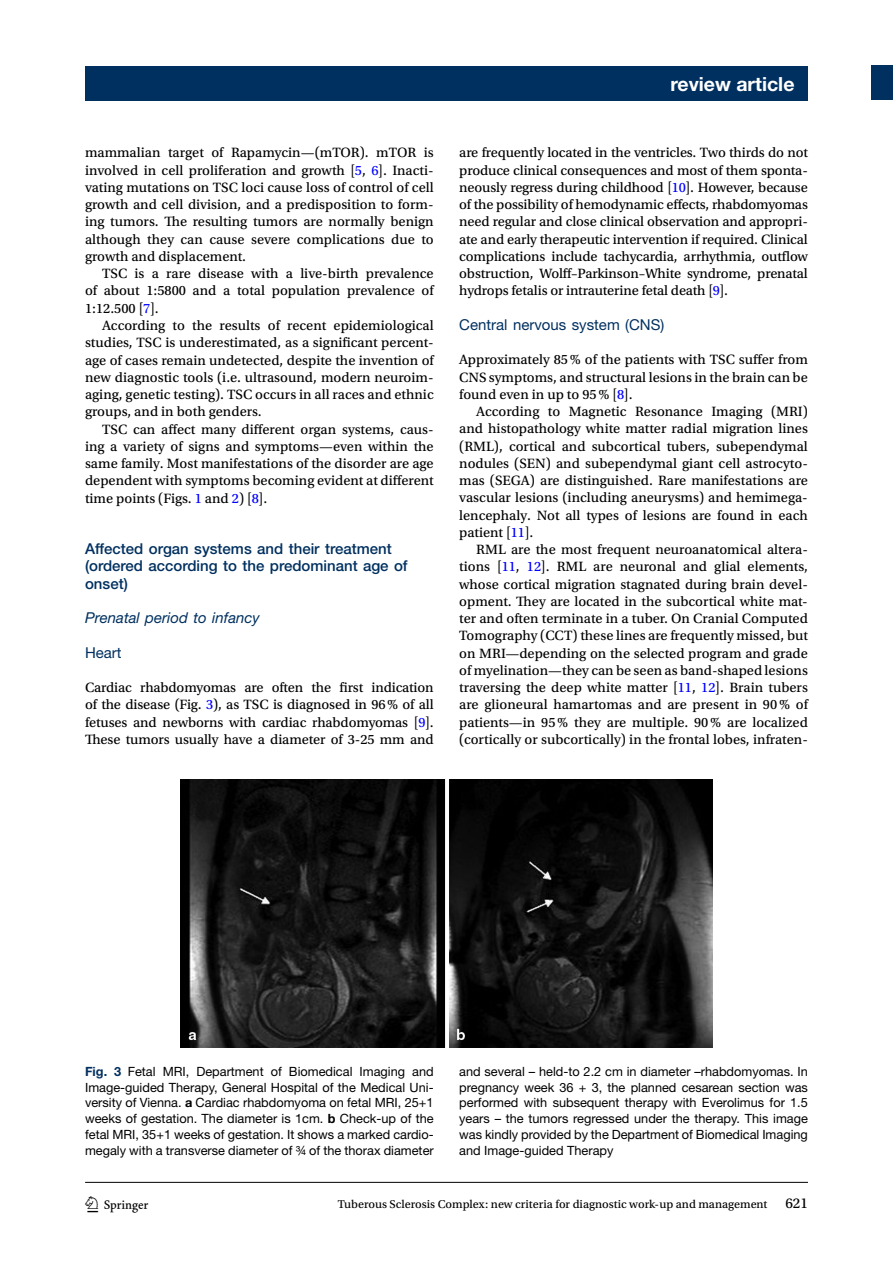
<style>
.page{position:relative;width:893px;height:1263px;background:#fff}
.page>*{position:absolute;margin:0;border:0;box-sizing:border-box;transform-origin:0 0}
.t1{font:22.5px "Springnew";color:#000}
.t2{font:700 19.5px "Helvetica Neue";color:#fff}
.t3{font:500 15px/17.2px "Helvetica Neue";color:#00305f}
.t4{font:15px "Helvetica Neue";color:#00305f}
.t5{font:italic 15px "Helvetica Neue";color:#00305f}
.t6{font:14.25px/17.2px "Utopia Std Capt";color:#000;text-align:justify}
.t7{font:12.75px/15.8px "Helvetica Neue";color:#000;text-align:justify}
.t8{font:12px "Utopia Std Capt";color:#000}
.s1{color:#00f}
.s2{font-weight:700;color:#00305f}
.s3{font-weight:700}
.s4{font-size:15px}
</style>
<div class="page">
<div style="left:85px;top:66px;width:722px;height:34px;background:#00305f"></div>
<div style="left:872px;top:66px;width:21px;height:34px;background:#00305f"></div>
<hr style="left:85px;top:1182px;width:723px;height:1px;background:#000">
<img style="left:181px;top:780px;width:531px;height:268px">
<p class="t6" style="left:85px;top:144px;width:350px">mammalian target of Rapamycin—(mTOR). mTOR is involved in cell proliferation and growth [<span class="s1">5</span>, <span class="s1">6</span>]. Inacti&shy;vating mutations on TSC loci cause loss of control of cell growth and cell division, and a predisposition to form&shy;ing tumors. The resulting tumors are normally benign although they can cause severe complications due to growth and displacement.</p>
<p class="t6" style="left:85px;top:265px;width:350px;text-indent:17px">TSC is a rare disease with a live-birth prevalence of about 1:5800 and a total population prevalence of 1:12.500 [<span class="s1">7</span>].</p>
<p class="t6" style="left:85px;top:317px;width:350px;text-indent:17px">According to the results of recent epidemiological studies, TSC is underestimated, as a significant percent&shy;age of cases remain undetected, despite the invention of new diagnostic tools (i.e. ultrasound, modern neuroim&shy;aging, genetic testing). TSC occurs in all races and ethnic groups, and in both genders.</p>
<p class="t6" style="left:85px;top:421px;width:350px;text-indent:17px">TSC can affect many different organ systems, caus&shy;ing a variety of signs and symptoms—even within the same family. Most manifestations of the disorder are age dependent with symptoms becoming evident at different time points (Figs. <span class="s1">1</span> and <span class="s1">2</span>) [<span class="s1">8</span>].</p>
<p class="t3" style="left:85px;top:540px;width:324px">Affected organ systems and their treatment (ordered according to the predominant age of onset)</p>
<p class="t5" style="left:85px;top:609px;width:176px">Prenatal period to infancy</p>
<p class="t4" style="left:85px;top:643px;width:38px">Heart</p>
<p class="t6" style="left:85px;top:679px;width:350px">Cardiac rhabdomyomas are often the first indication of the disease (Fig. <span class="s1">3</span>), as TSC is diagnosed in 96% of all fetuses and newborns with cardiac rhabdomyomas [<span class="s1">9</span>].<br>These tumors usually have a diameter of 3-25 mm and</p>
<h2 class="t2" style="left:670px;top:72px;width:126px">review article</h2>
<p class="t6" style="left:459px;top:144px;width:350px">are frequently located in the ventricles. Two thirds do not produce clinical consequences and most of them sponta&shy;neously regress during childhood [<span class="s1">10</span>]. However, because of the possibility of hemodynamic effects, rhabdomyomas need regular and close clinical observation and appropri&shy;ate and early therapeutic intervention if required. Clinical complications include tachycardia, arrhythmia, outflow obstruction, Wolff–Parkinson–White syndrome, prenatal hydrops fetalis or intrauterine fetal death [<span class="s1">9</span>].</p>
<p class="t4" style="left:459px;top:315px;width:207px">Central nervous system (CNS)</p>
<p class="t6" style="left:459px;top:351px;width:350px">Approximately 85% of the patients with TSC suffer from CNS symptoms, and structural lesions in the brain can be found even in up to 95% [<span class="s1">8</span>].</p>
<p class="t6" style="left:459px;top:403px;width:350px;text-indent:17px">According to Magnetic Resonance Imaging (MRI) and histopathology white matter radial migration lines (RML), cortical and subcortical tubers, subependymal nodules (SEN) and subependymal giant cell astrocyto&shy;mas (SEGA) are distinguished. Rare manifestations are vascular lesions (including aneurysms) and hemimega&shy;lencephaly. Not all types of lesions are found in each patient [<span class="s1">11</span>].</p>
<p class="t6" style="left:459px;top:541px;width:350px;text-indent:17px">RML are the most frequent neuroanatomical altera&shy;tions [<span class="s1">11</span>, <span class="s1">12</span>]. RML are neuronal and glial elements, whose cortical migration stagnated during brain devel&shy;opment. They are located in the subcortical white mat&shy;ter and often terminate in a tuber. On Cranial Computed Tomography (CCT) these lines are frequently missed, but on MRI—depending on the selected program and grade of myelination—they can be seen as band-shaped lesions traversing the deep white matter [<span class="s1">11</span>, <span class="s1">12</span>]. Brain tubers are glioneural hamartomas and are present in 90% of patients—in 95% they are multiple. 90% are localized (cortically or subcortically) in the frontal lobes, infraten-</p>
<p class="t7" style="left:85px;top:1063px;width:350px"><span class="s2">Fig. 3</span> Fetal MRI, Department of Biomedical Imaging and Image-guided Therapy, General Hospital of the Medical Uni&shy;versity of Vienna. <span class="s3">a</span> Cardiac rhabdomyoma on fetal MRI, 25+1 weeks of gestation. The diameter is 1cm. <span class="s3">b</span> Check-up of the fetal MRI, 35+1 weeks of gestation. It shows a marked cardio&shy;megaly with a transverse diameter of ¾ of the thorax diameter</p>
<p class="t7" style="left:459px;top:1063px;width:350px">and several – held-to 2.2 cm in diameter –rhabdomyomas. In pregnancy week 36 + 3, the planned cesarean section was performed with subsequent therapy with Everolimus for 1.5 years – the tumors regressed under the therapy. This image was kindly provided by the Department of Biomedical Imaging and Image-guided Therapy</p>
<h1 class="t1" style="left:87px;top:1196px;width:63px">1 3</h1>
<p class="t8" style="left:338px;top:1198px;width:472px">Tuberous Sclerosis Complex: new criteria for diagnostic work-up and management <span class="s4">621</span></p>
</div>
